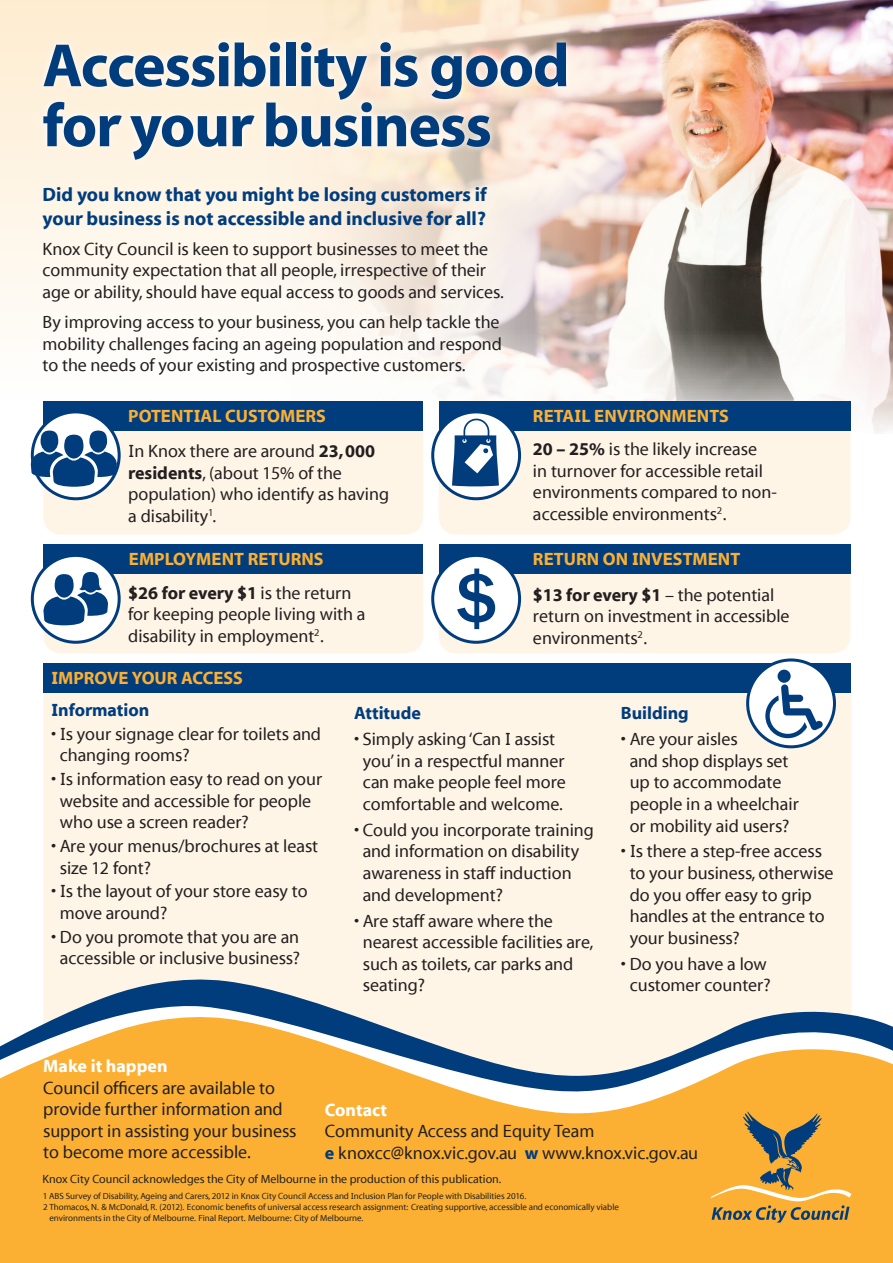
<style>
.page{position:relative;width:893px;height:1263px;background:#fff}
.page>*{position:absolute;margin:0;border:0;box-sizing:border-box;transform-origin:0 0}
.t1{font:61.5px/60px "Knox CC Body Text Bold";letter-spacing:-.02em;color:#013d7d}
.t2{font:19.5px/23.4px "Knox CC Body Text Bold";color:#013d7d}
.t3{font:18px/21.6px "Knox CC Body Text Roman";color:#231f20}
.t4{font:18px "Knox CC Body Text Bold";color:#fbb033}
.t5{font:18px "Knox CC Body Text Bold";color:#231f20}
.t6{font:18px "Knox CC Body Text Bold";color:#013d7d}
.t7{font:18px "Knox CC Body Text Bold";color:#fff}
.t8{font:12px "Knox CC Body Text Roman";color:#231f20}
.t9{font:9px "Knox CC Body Text Roman";color:#231f20}
.s1{font-family:"Knox CC Body Text Bold"}
.s2{font-family:"Knox CC Body Text Roman"}
.s3{font-family:"Knox CC Body Text Bold";color:#013d7d}
</style>
<div class="page">
<div style="left:43px;top:693px;width:808px;height:286px;background:#fef5e7"></div>
<div style="left:0;top:0;width:893px;height:404px;background:linear-gradient(to bottom,#feecd0,#fefefe)"></div>
<img style="left:245px;top:0;width:648px;height:434px">
<div style="left:43px;top:431px;width:380px;height:104px;background:#fef5e7"></div>
<svg style="left:43px;top:979px;width:809px;height:34px;fill:#fef5e7"></svg>
<svg style="left:0;top:1013px;width:893px;height:250px;fill:#fbb033"></svg>
<svg style="left:36px;top:34px;width:537px;height:133px"></svg>
<svg style="left:711px;top:1111px;width:140px;height:111px"></svg>
<div style="left:43px;top:401px;width:380px;height:30px;background:#013d7d"></div>
<svg style="left:32px;top:412px;width:87px;height:87px"></svg>
<div style="left:31px;top:410px;width:90px;height:90px;border:3px solid #013d7d;border-radius:50%"></div>
<div style="left:43px;top:663px;width:807px;height:30px;background:#013d7d"></div>
<svg style="left:439px;top:544px;width:411px;height:109px"></svg>
<div style="left:439px;top:431px;width:411px;height:104px;background:#fef5e7"></div>
<div style="left:439px;top:401px;width:411px;height:30px;background:#013d7d"></div>
<div style="left:433px;top:412px;width:87px;height:87px;background:#fff;border-radius:50%"></div>
<div style="left:431px;top:410px;width:90px;height:90px;border:3px solid #013d7d;border-radius:50%"></div>
<svg style="left:452px;top:419px;width:47px;height:68px"></svg>
<div style="left:748px;top:660px;width:86px;height:87px;background:#fff;border-radius:50%"></div>
<div style="left:746px;top:658px;width:90px;height:90px;border:3px solid #013d7d;border-radius:50%"></div>
<svg style="left:765px;top:684px;width:58px;height:54px"></svg>
<div style="left:778px;top:670px;width:13px;height:13px;background:#013d7d;border-radius:50%"></div>
<svg style="left:32px;top:555px;width:87px;height:87px"></svg>
<svg style="left:43px;top:544px;width:380px;height:109px"></svg>
<div style="left:55px;top:574px;width:19px;height:24px;background:#013d7d;border-radius:50%"></div>
<div style="left:89px;top:431px;width:18px;height:22px;background:#013d7d;border-radius:50%"></div>
<div style="left:41px;top:431px;width:17px;height:22px;background:#013d7d;border-radius:50%"></div>
<svg style="left:31px;top:452px;width:86px;height:35px"></svg>
<div style="left:64px;top:435px;width:19px;height:24px;background:#013d7d;border-radius:50%"></div>
<h1 class="t1" style="left:43px;top:38px;width:529px">Accessibility is good for your business</h1>
<p class="t2" style="left:43px;top:184px;width:446px">Did you know that you might be losing customers if your business is not accessible and inclusive for all?</p>
<p class="t3" style="left:43px;top:239px;width:465px">Knox City Council is keen to support businesses to meet the community expectation that all people, irrespective of their age or ability, should have equal access to goods and services.</p>
<p class="t3" style="left:43px;top:312px;width:461px">By improving access to your business, you can help tackle the mobility challenges facing an ageing population and respond to the needs of your existing and prospective customers.</p>
<p class="t4" style="left:128px;top:407px;width:199px">POTENTIAL CUSTOMERS</p>
<p class="t4" style="left:533px;top:407px;width:197px">RETAIL ENVIRONMENTS</p>
<p class="t3" style="left:128px;top:441px;width:262px">In Knox there are around <span class="s1">23,000 residents</span>, (about 15% of the population) who identify as having a disability<sup>1</sup>.</p>
<p class="t3" style="left:533px;top:439px;width:245px"><span class="s1">20 – 25%</span> is the likely increase<br>in turnover for accessible retail environments compared to non&shy;accessible environments<sup>2</sup>.</p>
<p class="t4" style="left:129px;top:550px;width:196px">EMPLOYMENT RETURNS</p>
<p class="t4" style="left:533px;top:550px;width:209px">RETURN ON INVESTMENT</p>
<p class="t5" style="left:128px;top:583px;width:225px">$26 for every $1 <span class="s2">is the return</span></p>
<p class="t3" style="left:128px;top:604px;width:239px">for keeping people living with a disability in employment<sup>2</sup>.</p>
<p class="t5" style="left:533px;top:585px;width:243px">$13 for every $1 <span class="s2">– the potential</span></p>
<p class="t3" style="left:533px;top:606px;width:258px">return on investment in accessible environments<sup>2</sup>.</p>
<p class="t4" style="left:51px;top:669px;width:21px">Impro</p>
<p class="t4" style="left:107px;top:669px;width:48px">ve your</p>
<p class="t4" style="left:181px;top:669px;width:12px">access</p>
<p class="t6" style="left:51px;top:701px;width:100px">Information</p>
<p class="t3" style="left:60px;top:724px;width:263px;text-indent:-9px">• Is your signage clear for toilets and changing rooms?</p>
<p class="t3" style="left:60px;top:769px;width:264px;text-indent:-9px">• Is information easy to read on your website and accessible for people who use a screen reader?</p>
<p class="t3" style="left:60px;top:836px;width:260px;text-indent:-9px">• Are your menus/brochures at least size 12 font?</p>
<p class="t3" style="left:60px;top:881px;width:249px;text-indent:-9px">• Is the layout of your store easy to move around?</p>
<p class="t3" style="left:51px;top:927px;width:252px;text-align:center">• Do you promote that you are an accessible or inclusive business?</p>
<p class="t6" style="left:354px;top:704px;width:68px">Attitude</p>
<p class="t3" style="left:354px;top:729px;width:213px;text-align:center">• Simply asking ‘Can I assist you’ in a respectful manner can make people feel more comfortable and welcome.</p>
<p class="t3" style="left:363px;top:820px;width:233px;text-indent:-9px">• Could you incorporate training and information on disability awareness in staff induction and development?</p>
<p class="t3" style="left:363px;top:910px;width:232px;text-indent:-9px">• Are staff aware where the nearest accessible facilities are, such as toilets, car parks and seating?</p>
<p class="t6" style="left:621px;top:704px;width:69px">Building</p>
<p class="t3" style="left:630px;top:729px;width:171px;text-indent:-9px">• Are your aisles<br>and shop displays set up to accommodate people in a wheelchair or mobility aid users?</p>
<p class="t3" style="left:630px;top:841px;width:205px;text-indent:-9px">• Is there a step-free access to your business, otherwise do you offer easy to grip handles at the entrance to your business?</p>
<p class="t3" style="left:621px;top:954px;width:153px;text-align:center">• Do you have a low customer counter?</p>
<p class="t7" style="left:43px;top:1057px;width:126px">Make it happen</p>
<p class="t3" style="left:43px;top:1077px;width:255px">Council officers are available to provide further information and support in assisting your business to become more accessible.</p>
<p class="t7" style="left:325px;top:1100px;width:64px">Contact</p>
<p class="t3" style="left:325px;top:1121px;width:375px">Community Access and Equity Team<br><span class="s3">e</span> knoxcc@knox.vic.gov.au <span class="s3">w</span> www.knox.vic.gov.au</p>
<p class="t8" style="left:43px;top:1173px;width:462px">Knox City Council acknowledges the City of Melbourne in the production of this publication.</p>
<p class="t9" style="left:43px;top:1191px;width:486px">1 ABS Survey of Disability, Ageing and Carers, 2012 in Knox City Council Access and Inclusion Plan for People with Disabilities 2016.</p>
<p class="t9" style="left:43px;top:1202px;width:577px">2 Thomacos, N. &amp; McDonald, R. (2012). Economic benefits of universal access research assignment: Creating supportive, accessible and economically viable</p>
<p class="t9" style="left:49px;top:1213px;width:317px">environments in the City of Melbourne. Final Report. Melbourne: City of Melbourne.</p>
</div>
